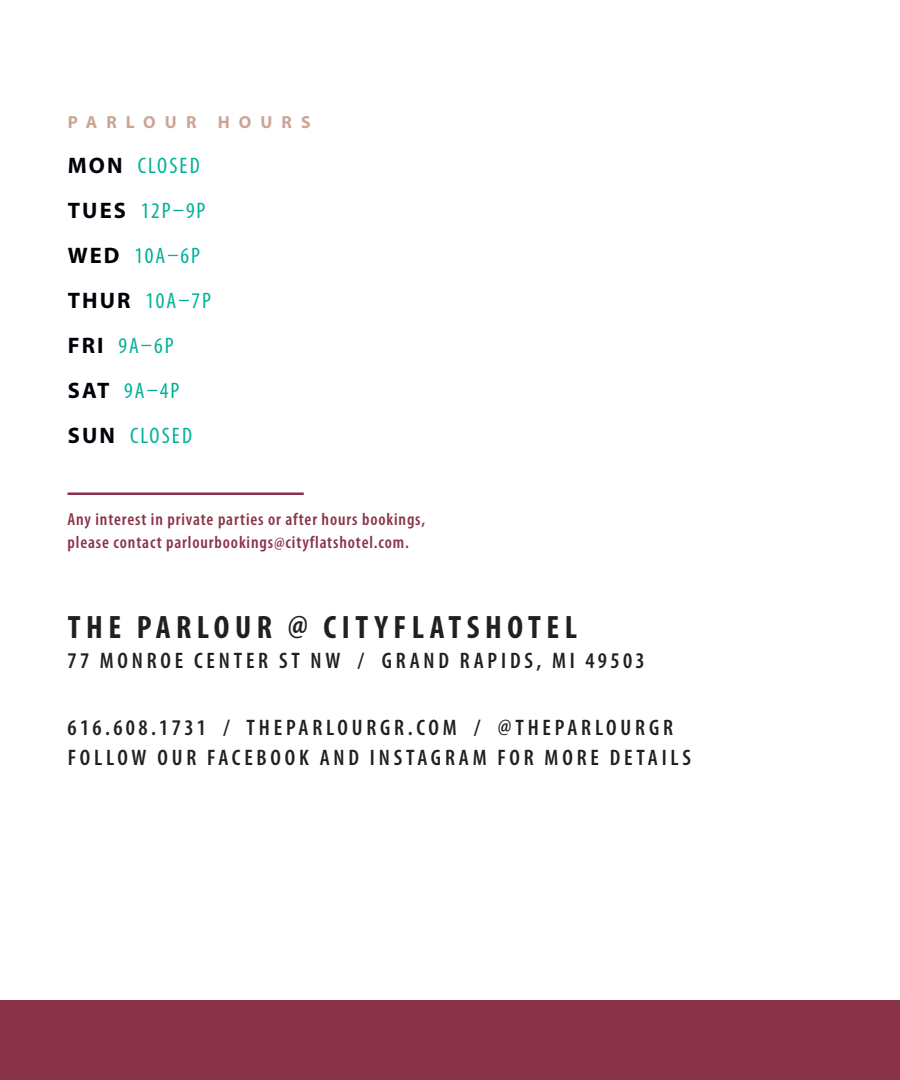
<style>
.page{position:relative;width:900px;height:1080px;background:#fff}
.page>*{position:absolute;margin:0;border:0;box-sizing:border-box;transform-origin:0 0}
.Contact_Info{font:700 condensed 32.5px "Myriad Pro";letter-spacing:.17em;color:#231f20}
.Contact_Info-2{font:600 condensed 22.5px "Myriad Pro";letter-spacing:.17em;color:#231f20}
.Hours{font:condensed 22.5px "Myriad Pro";letter-spacing:.085em;color:#00b198}
.Footnote{font:600 condensed 17.5px/22.5px "Myriad Pro";letter-spacing:.05em;color:#8a3348}
.Section_Titles{font:700 17.5px "Myriad Pro";letter-spacing:.52em;color:#cca592}
.s1{font-weight:700;font-stretch:normal;color:#000008}
</style>
<div class="page">
<hr style="left:68px;top:492px;width:236px;height:3px;background:#8a3348">
<div style="left:0;top:1001px;width:900px;height:79px;background:#8a3348"></div>
<p class="Section_Titles" style="left:68px;top:112px;width:244px">PARLOUR HOURS</p>
<p class="Hours" style="left:68px;top:151px;width:134px"><span class="s1">MON</span> CLOSED</p>
<p class="Hours" style="left:68px;top:196px;width:139px"><span class="s1">TUES</span> 12P–9P</p>
<p class="Hours" style="left:68px;top:241px;width:134px"><span class="s1">WED</span> 10A–6P</p>
<p class="Hours" style="left:68px;top:286px;width:145px"><span class="s1">THUR</span> 10A–7P</p>
<p class="Hours" style="left:68px;top:331px;width:107px"><span class="s1">FRI</span> 9A–6P</p>
<p class="Hours" style="left:68px;top:376px;width:113px"><span class="s1">SAT</span> 9A–4P</p>
<p class="Hours" style="left:68px;top:421px;width:126px"><span class="s1">SUN</span> CLOSED</p>
<p class="Footnote" style="left:68px;top:508px;width:359px">Any interest in private parties or after hours bookings, please contact parlourbookings@cityflatshotel.com.</p>
<p class="Contact_Info" style="left:68px;top:609px;width:511px">THE PARLOUR @ CITYFLATSHOTEL</p>
<p class="Contact_Info-2" style="left:68px;top:648px;width:579px">77 MONROE CENTER ST NW / GRAND RAPIDS, MI 49503</p>
<p class="Contact_Info-2" style="left:68px;top:715px;width:607px">616.608.1731 / THEPARLOURGR.COM / @THEPARLOURGR</p>
<p class="Contact_Info-2" style="left:68px;top:745px;width:625px">FOLLOW OUR FACEBOOK AND INSTAGRAM FOR MORE DETAILS</p>
</div>
